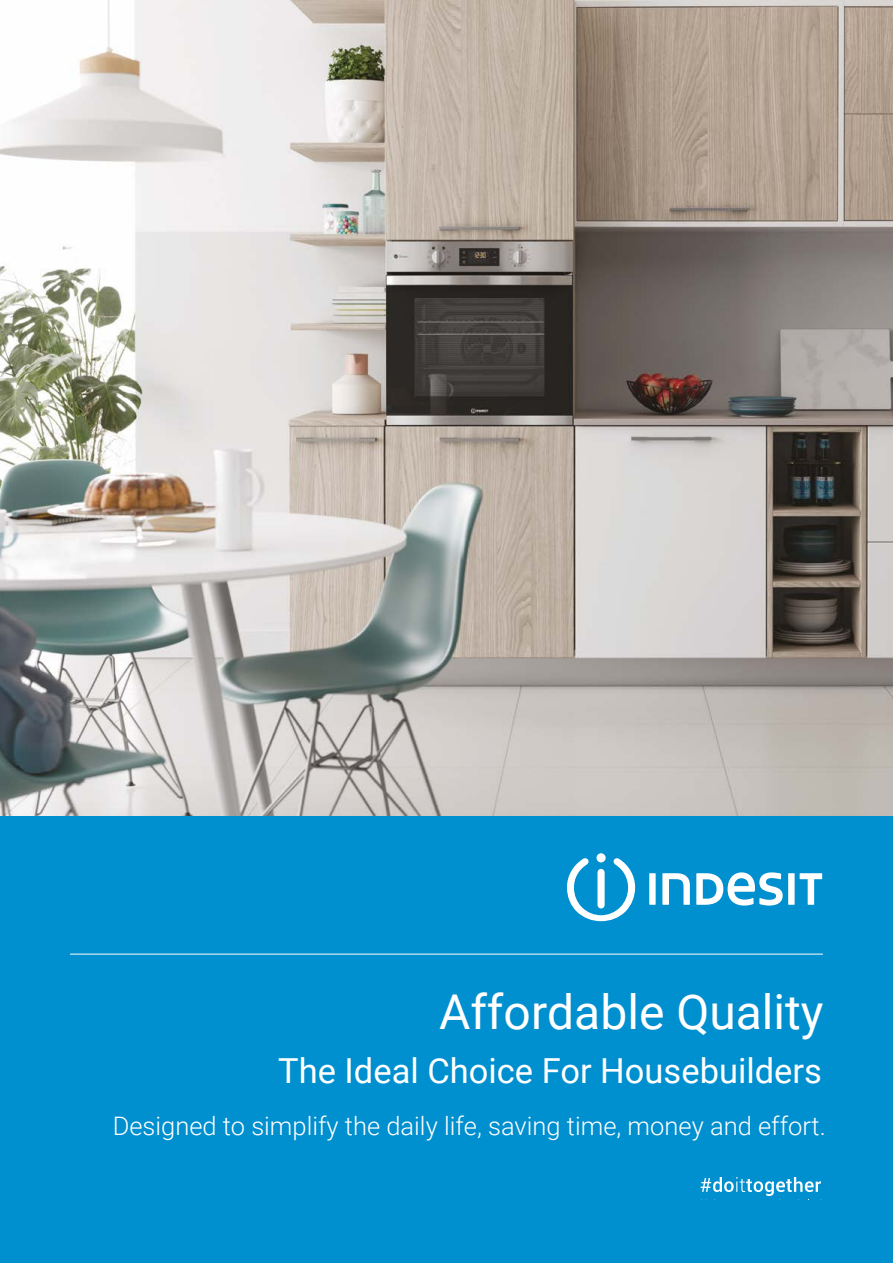
<style>
.page{position:relative;width:893px;height:1263px;background:#fff}
.page>*{position:absolute;margin:0;border:0;box-sizing:border-box;transform-origin:0 0}
.t1{font:48px "Roboto";color:#fff}
.t2{font:34.5px "Roboto";color:#fff}
.t3{font:300 25.5px "Roboto";color:#fff}
</style>
<div class="page">
<img style="left:0;top:0;width:893px;height:816px">
<div style="left:0;top:816px;width:893px;height:447px;background:#008fcf"></div>
<hr style="left:70px;top:954px;width:753px;height:1px;background:#fff">
<svg style="left:567px;top:858px;width:68px;height:63px"></svg>
<div style="left:596px;top:853px;width:10px;height:9px;background:#fff;border-radius:50%"></div>
<div style="left:649px;top:873px;width:7px;height:32px;background:#fff"></div>
<svg style="left:662px;top:873px;width:28px;height:32px"></svg>
<svg style="left:696px;top:872px;width:87px;height:33px"></svg>
<div style="left:788px;top:873px;width:7px;height:32px;background:#fff"></div>
<svg style="left:800px;top:873px;width:22px;height:32px"></svg>
<svg style="left:701px;top:1177px;width:120px;height:19px"></svg>
<h1 class="t1" style="left:439px;top:978px;width:386px">Affordable Quality</h1>
<h2 class="t2" style="left:278px;top:1047px;width:545px">The Ideal Choice For Housebuilders</h2>
<p class="t3" style="left:113px;top:1108px;width:715px">Designed to simplify the daily life, saving time, money and effort.</p>
</div>
